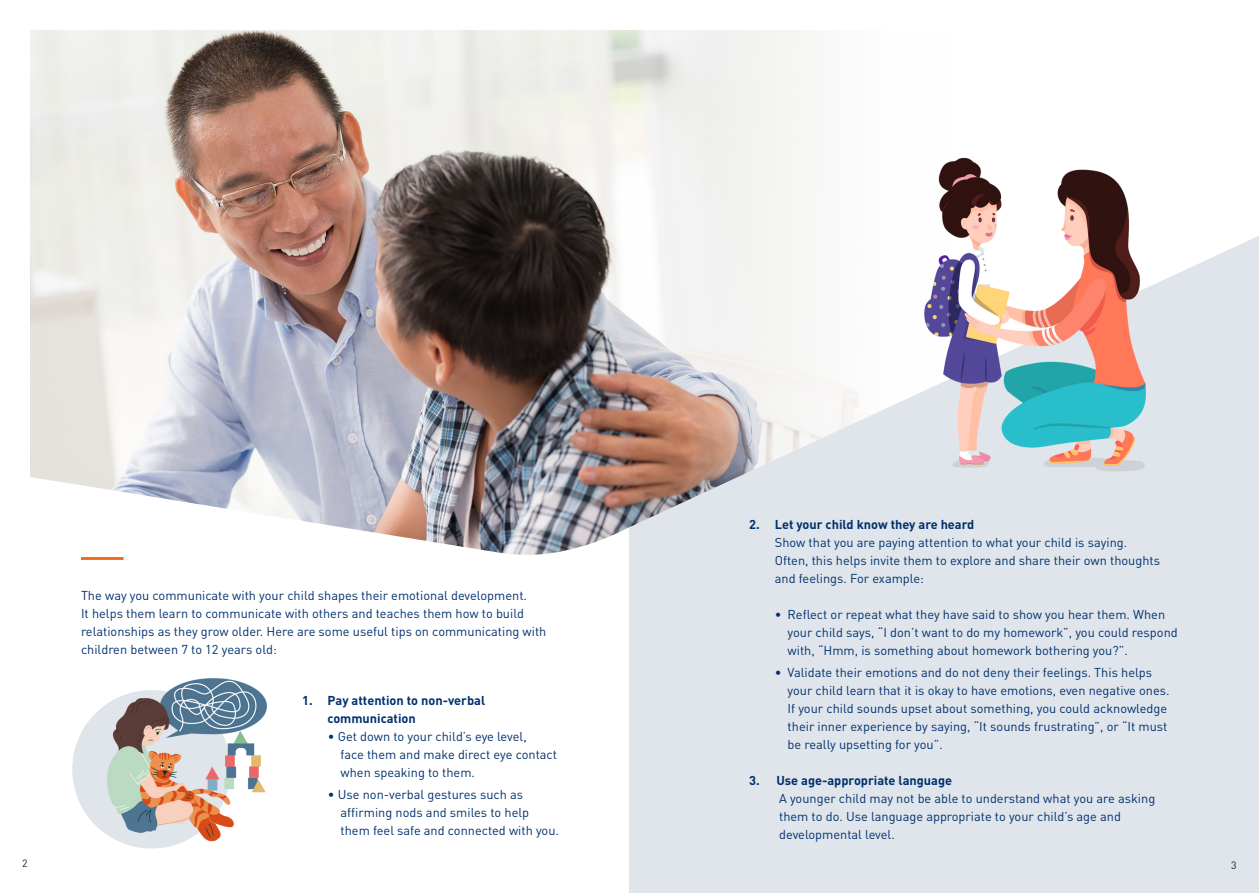
<style>
.page{position:relative;width:1259px;height:893px;background:#fff}
.page>*{position:absolute;margin:0;border:0;box-sizing:border-box;transform-origin:0 0}
.Red_Text_Inside_Box{font:12.75px/18px "DIN";color:#00306d}
.Red_Text_Inside_Box-2{font:12.75px/18px "DINOT";color:#00306d}
.Red_Text_Inside_Box-3{font:700 12.75px/18px "DINOT";color:#00306d}
.t1{font:10.5px "DIN";color:#231f20}
</style>
<div class="page">
<div style="left:629px;top:0;width:630px;height:893px;background:#dfe5eb"></div>
<div style="left:629px;top:0;width:630px;height:261px;background:#fff"></div>
<img style="left:30px;top:30px;width:923px;height:525px">
<img style="left:843px;top:149px;width:362px;height:326px">
<hr style="left:81px;top:557px;width:43px;height:3px;background:#f36e21">
<div style="left:72px;top:690px;width:159px;height:158px;background:#dfe5eb;border-radius:50%"></div>
<img style="left:104px;top:678px;width:163px;height:164px">
<p class="Red_Text_Inside_Box-2" style="left:81px;top:586px;width:467px">The way you communicate with your child shapes their emotional development.<br>It helps them learn to communicate with others and teaches them how to build relationships as they grow older. Here are some useful tips on communicating with children between 7 to 12 years old:</p>
<p class="Red_Text_Inside_Box-3" style="left:327px;top:691px;width:159px;text-indent:-25px">1. Pay attention to non-verbal communication</p>
<p class="Red_Text_Inside_Box" style="left:340px;top:727px;width:218px;text-indent:-13px">• Get down to your child’s eye level,<br>face them and make direct eye contact when speaking to them.</p>
<p class="Red_Text_Inside_Box" style="left:340px;top:785px;width:220px;text-indent:-13px">• Use non-verbal gestures such as affirming nods and smiles to help them feel safe and connected with you.</p>
<p class="Red_Text_Inside_Box-3" style="left:749px;top:515px;width:226px">2. Let your child know they are heard</p>
<p class="Red_Text_Inside_Box" style="left:775px;top:533px;width:387px">Show that you are paying attention to what your child is saying.<br>Often, this helps invite them to explore and share their own thoughts and feelings. For example:</p>
<p class="Red_Text_Inside_Box" style="left:787px;top:605px;width:392px;text-indent:-13px">• Reflect or repeat what they have said to show you hear them. When your child says, “I don’t want to do my homework”, you could respond with, “Hmm, is something about homework bothering you?”.</p>
<p class="Red_Text_Inside_Box" style="left:787px;top:663px;width:383px;text-indent:-13px">• Validate their emotions and do not deny their feelings. This helps your child learn that it is okay to have emotions, even negative ones.<br>If your child sounds upset about something, you could acknowledge their inner experience by saying, “It sounds frustrating”, or “It must be really upsetting for you”.</p>
<p class="Red_Text_Inside_Box-3" style="left:749px;top:771px;width:204px">3. Use age-appropriate language</p>
<p class="Red_Text_Inside_Box" style="left:779px;top:789px;width:378px">A younger child may not be able to understand what you are asking them to do. Use language appropriate to your child’s age and developmental level.</p>
<p class="t1" style="left:22px;top:857px;width:7px">2</p>
<p class="t1" style="left:1231px;top:858px;width:7px">3</p>
</div>
